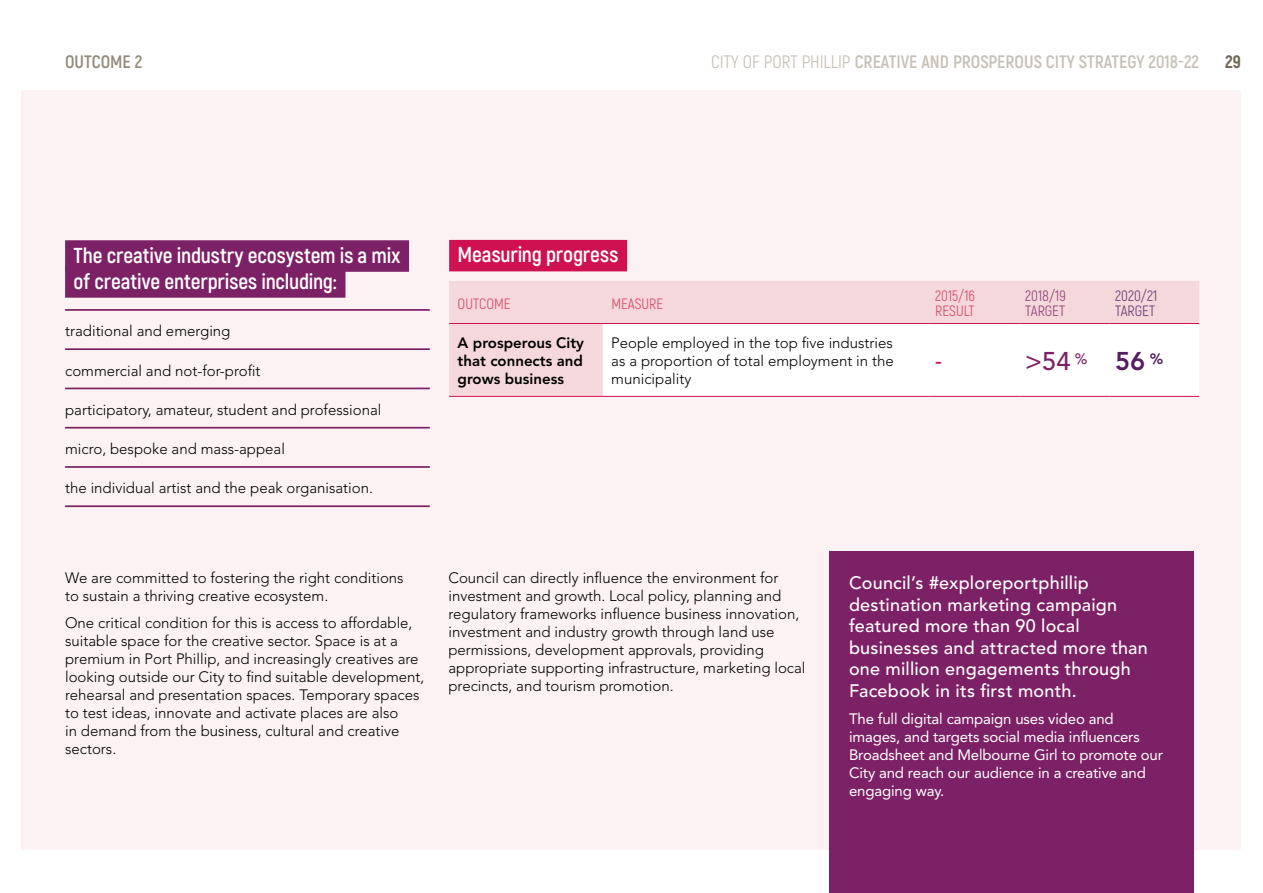
<style>
.page{position:relative;width:1263px;height:893px;background:#fff}
.page>*{position:absolute;margin:0;border:0;box-sizing:border-box;transform-origin:0 0}
.t1{font:500 25.5px "Avenir LT Std";color:#7d2166}
.t2{font:700 21.6px/26px "Akrobat";letter-spacing:-.005em;color:#fff}
.t3{font:500 21.6px "Avenir LT Std";color:#cf1152}
.t4{font:500 18px/21.6px "Avenir LT Std";letter-spacing:.01em;color:#fff}
.t5{font:700 18px "Akrobat";color:#c7c0b7}
.t6{font:700 18px "Akrobat";color:#958a7a}
.t7{font:800 18px "Akrobat";color:#706759}
.t8{font:300 15px/18px "Avenir LT Std";color:#000}
.t9{font:15px/18px "Avenir LT Std";letter-spacing:-.01em;color:#fff}
.t10{font:800 15px/18px "Avenir LT Std";color:#000;text-align:justify}
.t11{font:15px/15px "Akrobat";color:#d7506d}
.t12{font:15px/15px "Akrobat";color:#94487d}
.t13{font:15px/15px "Akrobat";color:#6f4075}
.s1{font-weight:400}
.s2{font-weight:800;color:#541f5f}
</style>
<div class="page">
<div style="left:22px;top:90px;width:1219px;height:759px;background:#fcf2f3"></div>
<div style="left:65px;top:240px;width:344px;height:32px;background:#7d2166"></div>
<div style="left:65px;top:266px;width:280px;height:32px;background:#7d2166"></div>
<hr style="left:65px;top:309px;width:365px;height:2px;background:#7d2166">
<hr style="left:65px;top:348px;width:365px;height:2px;background:#7d2166">
<hr style="left:65px;top:388px;width:365px;height:1px;background:#7d2166">
<hr style="left:65px;top:427px;width:365px;height:2px;background:#7d2166">
<hr style="left:65px;top:466px;width:365px;height:2px;background:#7d2166">
<hr style="left:65px;top:505px;width:365px;height:2px;background:#7d2166">
<div style="left:830px;top:551px;width:364px;height:342px;background:#7d2166"></div>
<div style="left:449px;top:240px;width:178px;height:31px;background:#cf1152"></div>
<div style="left:449px;top:281px;width:750px;height:115px;background:#f5d8db"></div>
<div style="left:603px;top:324px;width:596px;height:72px;background:#fff"></div>
<hr style="left:449px;top:323px;width:154px;height:1px;background:#cf1152">
<hr style="left:603px;top:323px;width:326px;height:1px;background:#cf1152">
<hr style="left:929px;top:323px;width:90px;height:1px;background:#cf1152">
<hr style="left:1019px;top:323px;width:90px;height:1px;background:#cf1152">
<hr style="left:1109px;top:323px;width:90px;height:1px;background:#cf1152">
<hr style="left:449px;top:396px;width:154px;height:1px;background:#cf1152">
<hr style="left:603px;top:396px;width:326px;height:1px;background:#cf1152">
<hr style="left:929px;top:396px;width:90px;height:1px;background:#cf1152">
<hr style="left:1019px;top:396px;width:90px;height:1px;background:#cf1152">
<hr style="left:1109px;top:396px;width:90px;height:1px;background:#cf1152">
<p class="t6" style="left:65px;top:51px;width:79px">OUTCOME 2</p>
<p class="t5" style="left:711px;top:51px;width:489px"><span class="s1">CITY OF PORT PHILLIP</span> CREATIVE AND PROSPEROUS CITY STRATEGY 2018-22</p>
<p class="t7" style="left:1225px;top:50px;width:17px">29</p>
<h2 class="t2" style="left:74px;top:242px;width:328px">The creative industry ecosystem is a mix of creative enterprises including:</h2>
<p class="t8" style="left:65px;top:322px;width:167px">traditional and emerging</p>
<p class="t8" style="left:65px;top:361px;width:197px">commercial and not-for-profit</p>
<p class="t8" style="left:65px;top:401px;width:318px">participatory, amateur, student and professional</p>
<p class="t8" style="left:65px;top:440px;width:221px">micro, bespoke and mass-appeal</p>
<p class="t8" style="left:65px;top:479px;width:309px">the individual artist and the peak organisation.</p>
<h2 class="t2" style="left:458px;top:242px;width:162px">Measuring progress</h2>
<p class="t11" style="left:458px;top:296px;width:55px">OUTCOME</p>
<p class="t11" style="left:611px;top:296px;width:53px">MEASURE</p>
<p class="t11" style="left:935px;top:289px;width:41px">2015/16<br>RESULT</p>
<p class="t12" style="left:1025px;top:289px;width:42px">2018/19<br>TARGET</p>
<p class="t13" style="left:1115px;top:289px;width:44px">2020/21<br>TARGET</p>
<p class="t10" style="left:458px;top:333px;width:128px">A prosperous City that connects and grows business</p>
<p class="t8" style="left:611px;top:333px;width:284px;text-align:justify">People employed in the top five industries as a proportion of total employment in the municipality</p>
<h2 class="t3" style="left:935px;top:348px;width:8px">-</h2>
<h1 class="t1" style="left:1025px;top:346px;width:140px">&gt;54 <sup>%</sup> <span class="s2">56</span> <sup>%</sup></h1>
<p class="t8" style="left:65px;top:569px;width:340px">We are committed to fostering the right conditions to sustain a thriving creative ecosystem.</p>
<p class="t8" style="left:65px;top:614px;width:361px">One critical condition for this is access to affordable, suitable space for the creative sector. Space is at a premium in Port Phillip, and increasingly creatives are looking outside our City to find suitable development, rehearsal and presentation spaces. Temporary spaces to test ideas, innovate and activate places are also<br>in demand from the business, cultural and creative sectors.</p>
<p class="t8" style="left:448px;top:569px;width:359px">Council can directly influence the environment for investment and growth. Local policy, planning and regulatory frameworks influence business innovation, investment and industry growth through land use permissions, development approvals, providing appropriate supporting infrastructure, marketing local precincts, and tourism promotion.</p>
<p class="t4" style="left:849px;top:572px;width:300px">Council’s #exploreportphillip destination marketing campaign featured more than 90 local businesses and attracted more than one million engagements through<br>Facebook in its first month.</p>
<p class="t9" style="left:849px;top:709px;width:316px">The full digital campaign uses video and images, and targets social media influencers Broadsheet and Melbourne Girl to promote our City and reach our audience in a creative and engaging way.</p>
</div>
